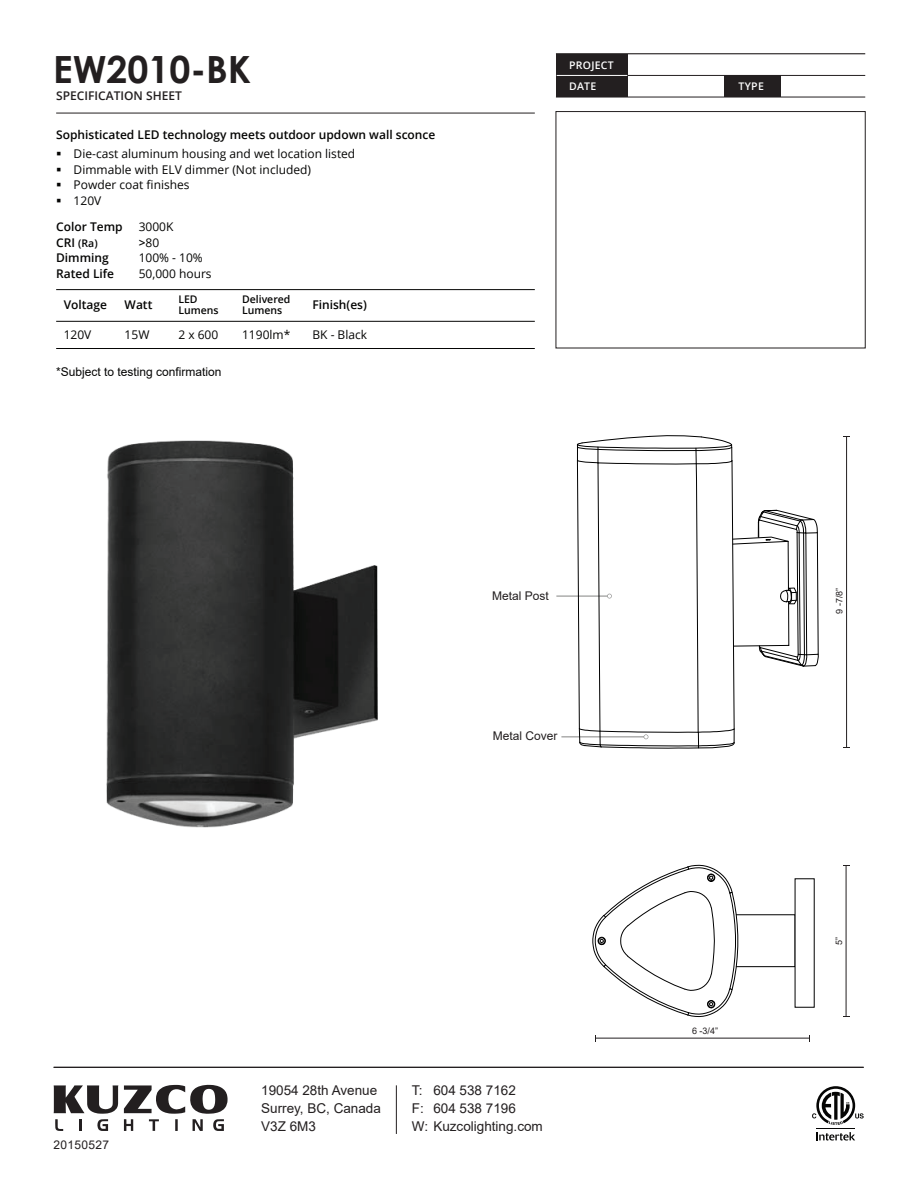
<style>
.page{position:relative;width:918px;height:1188px;background:#fff}
.page>*{position:absolute;margin:0;border:0;box-sizing:border-box;transform-origin:0 0}
.t1{font:700 37.5px "Century Gothic";color:#231f20}
.t2{font:13.5px/18px "Arial";color:#231f20}
.t3{font:12px "Open Sans";color:#050504}
.t4{font:600 12px "Open Sans";color:#050504}
.t5{font:12px "Arial";color:#050504}
.t6{font:12px "Arial";color:#231f20}
.t7{font:600 12px "Open Sans";color:#231f20}
.t8{font:12px "Arial";letter-spacing:.025em;color:#231f20}
.t9{font:600 10.5px/10.5px "Open Sans";color:#050504}
.t10{font:600 10.5px/21.6px "Open Sans";letter-spacing:.025em;color:#fff}
.t11{font:9px "Arial";color:#231f20}
.s1{font-size:12px}
.s2{font-weight:600}
</style>
<div class="page">
<hr style="left:396px;top:1085px;width:1px;height:49px;background:#231f20">
<svg style="left:54px;top:1085px;width:64px;height:46px"></svg>
<svg style="left:124px;top:1085px;width:104px;height:46px"></svg>
<svg style="left:816px;top:1132px;width:39px;height:9px"></svg>
<hr style="left:816px;top:1128px;width:39px;height:1px;background:#050504">
<svg style="left:812px;top:1086px;width:52px;height:39px"></svg>
<hr style="left:54px;top:1067px;width:810px;height:1px;background:#231f20">
<hr style="left:556px;top:97px;width:309px;height:1px;background:#231f20">
<hr style="left:627px;top:75px;width:238px;height:1px;background:#231f20">
<hr style="left:56px;top:113px;width:479px;height:1px;background:#231f20">
<div style="left:556px;top:54px;width:71px;height:21px;background:#231f20"></div>
<div style="left:556px;top:75px;width:71px;height:22px;background:#231f20"></div>
<div style="left:724px;top:75px;width:57px;height:22px;background:#231f20"></div>
<hr style="left:557px;top:75px;width:70px;height:1px;background:#fff">
<hr style="left:556px;top:53px;width:309px;height:1px;background:#231f20">
<hr style="left:56px;top:348px;width:479px;height:1px;background:#050504">
<hr style="left:56px;top:289px;width:479px;height:1px;background:#050504">
<hr style="left:56px;top:321px;width:479px;height:1px;background:#050504">
<hr style="left:846px;top:436px;width:1px;height:312px;background:#231f20">
<hr style="left:846px;top:866px;width:1px;height:150px;background:#231f20">
<hr style="left:595px;top:1038px;width:215px;height:1px;background:#231f20">
<img style="left:107px;top:440px;width:270px;height:387px">
<div style="left:736px;top:915px;width:59px;height:52px;border:1px solid #000"></div>
<svg style="left:592px;top:865px;width:146px;height:152px"></svg>
<hr style="left:561px;top:736px;width:85px;height:1px;background:#040503">
<hr style="left:556px;top:596px;width:53px;height:1px;background:#040503">
<svg style="left:577px;top:435px;width:242px;height:314px"></svg>
<h1 class="t1" style="left:53px;top:41px;width:200px">EW2010-BK</h1>
<p class="t10" style="left:569px;top:54px;width:46px">PROJECT<br>DATE</p>
<p class="t7" style="left:56px;top:88px;width:127px">SPECIFICATION SHEET</p>
<p class="t4" style="left:56px;top:126px;width:381px">Sophisticated LED technology meets outdoor updown wall sconce</p>
<p class="t3" style="left:56px;top:146px;width:301px">▪ Die-cast aluminum housing and wet location listed</p>
<p class="t3" style="left:56px;top:161px;width:256px">▪ Dimmable with ELV dimmer (Not included)</p>
<p class="t3" style="left:56px;top:177px;width:135px">▪ Powder coat finishes</p>
<p class="t3" style="left:56px;top:192px;width:47px">▪ 120V</p>
<p class="t4" style="left:56px;top:219px;width:68px">Color Temp</p>
<p class="t3" style="left:139px;top:219px;width:36px">3000K</p>
<p class="t9" style="left:56px;top:238px;width:43px"><span class="s1">CRI</span> (Ra)</p>
<p class="t3" style="left:139px;top:234px;width:22px"><span class="s2">&gt;</span>80</p>
<p class="t4" style="left:56px;top:250px;width:54px">Dimming</p>
<p class="t3" style="left:139px;top:250px;width:66px">100% - 10%</p>
<p class="t4" style="left:56px;top:265px;width:59px">Rated Life</p>
<p class="t3" style="left:139px;top:265px;width:74px">50,000 hours</p>
<p class="t4" style="left:64px;top:296px;width:45px">Voltage</p>
<p class="t4" style="left:125px;top:296px;width:29px">Watt</p>
<p class="t9" style="left:178px;top:294px;width:42px">LED<br>Lumens</p>
<p class="t9" style="left:242px;top:294px;width:50px">Delivered<br>Lumens</p>
<p class="t4" style="left:312px;top:296px;width:56px">Finish(es)</p>
<p class="t3" style="left:64px;top:326px;width:29px">120V</p>
<p class="t3" style="left:125px;top:326px;width:26px">15W</p>
<p class="t3" style="left:178px;top:326px;width:41px">2 x 600</p>
<p class="t3" style="left:242px;top:326px;width:50px">1190lm*</p>
<p class="t3" style="left:312px;top:326px;width:56px">BK - Black</p>
<p class="t5" style="left:56px;top:363px;width:167px">*Subject to testing confirmation</p>
<p class="t10" style="left:739px;top:76px;width:27px">TYPE</p>
<p class="t8" style="left:54px;top:1137px;width:57px">20150527</p>
<p class="t6" style="left:492px;top:588px;width:58px">Metal Post</p>
<p class="t6" style="left:493px;top:727px;width:66px">Metal Cover</p>
<p class="t2" style="left:261px;top:1081px;width:121px">19054 28th Avenue<br>Surrey, BC, Canada<br>V3Z 6M3</p>
<p class="t2" style="left:412px;top:1081px;width:132px">T: 604 538 7162<br>F: 604 538 7196<br>W: Kuzcolighting.com</p>
<p class="t11" style="left:833px;top:614px;width:28px;rotate:-90deg">9 -7/8”</p>
<p class="t11" style="left:692px;top:1025px;width:28px">6 -3/4”</p>
<p class="t11" style="left:833px;top:945px;width:10px;rotate:-90deg">5”</p>
</div>
